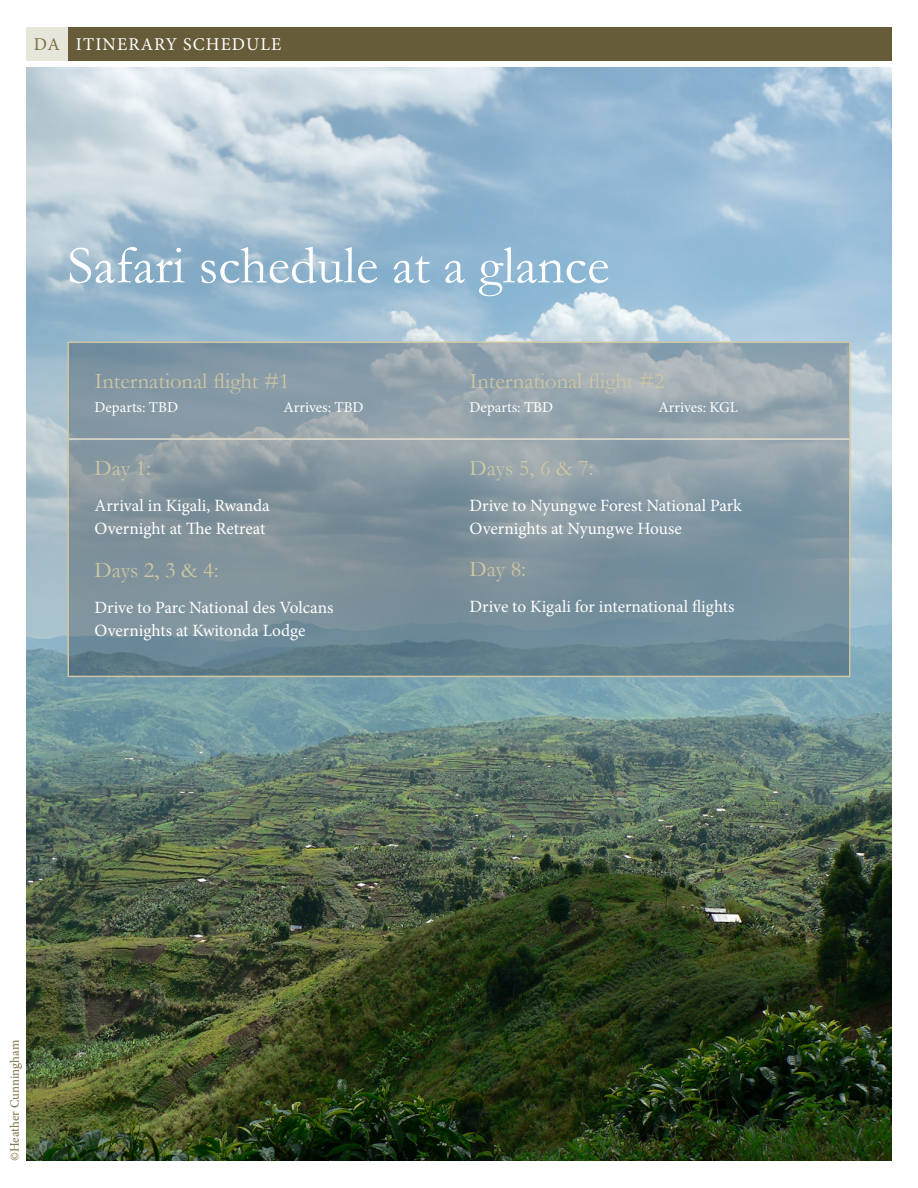
<style>
.page{position:relative;width:918px;height:1188px;background:#fff}
.page>*{position:absolute;margin:0;border:0;box-sizing:border-box;transform-origin:0 0}
.t1{font:54px "Garamond";color:#fff}
.t2{font:22.5px "Garamond";color:#cec6a2}
.t3{font:18px "Minion Pro";letter-spacing:.06em;color:#fff}
.t4{font:17.25px/22.5px "Minion Pro";color:#fff}
.t5{font:15px "Minion Pro";color:#fff}
.t6{font:12.75px "Minion Pro";color:#797145}
.s1{color:#797145}
</style>
<div class="page">
<img style="left:26px;top:68px;width:866px;height:1093px">
<svg style="left:71px;top:345px;width:776px;height:329px;background:#8296a0"></svg>
<hr style="left:68px;top:438px;width:783px;height:2px;background:#e4dfcc">
<div style="left:68px;top:342px;width:782px;height:335px;border:2px solid #cec6a2"></div>
<div style="left:27px;top:27px;width:865px;height:34px;background:#665c3a"></div>
<div style="left:26px;top:27px;width:42px;height:34px;background:#e7e6da"></div>
<p class="t3" style="left:34px;top:33px;width:249px"><span class="s1">DA</span> ITINERARY SCHEDULE</p>
<h1 class="t1" style="left:68px;top:229px;width:544px">Safari schedule at a glance</h1>
<h2 class="t2" style="left:94px;top:365px;width:197px">International flight #1</h2>
<p class="t5" style="left:94px;top:397px;width:85px">Departs: TBD</p>
<p class="t5" style="left:284px;top:397px;width:82px">Arrives: TBD</p>
<h2 class="t2" style="left:94px;top:453px;width:58px">Day 1:</h2>
<p class="t4" style="left:94px;top:495px;width:177px">Arrival in Kigali, Rwanda<br>Overnight at The Retreat</p>
<h2 class="t2" style="left:94px;top:555px;width:126px">Days 2, 3 &amp; 4:</h2>
<p class="t4" style="left:94px;top:597px;width:240px">Drive to Parc National des Volcans<br>Overnights at Kwitonda Lodge</p>
<h2 class="t2" style="left:470px;top:365px;width:197px">International flight #2</h2>
<p class="t5" style="left:470px;top:397px;width:85px">Departs: TBD</p>
<p class="t5" style="left:659px;top:397px;width:81px">Arrives: KGL</p>
<h2 class="t2" style="left:470px;top:453px;width:126px">Days 5, 6 &amp; 7:</h2>
<p class="t4" style="left:470px;top:495px;width:274px">Drive to Nyungwe Forest National Park<br>Overnights at Nyungwe House</p>
<h2 class="t2" style="left:470px;top:554px;width:58px">Day 8:</h2>
<p class="t4" style="left:470px;top:595px;width:266px">Drive to Kigali for international flights</p>
<p class="t6" style="left:6px;top:1161px;width:123px;rotate:-90deg">©Heather Cunningham</p>
</div>
